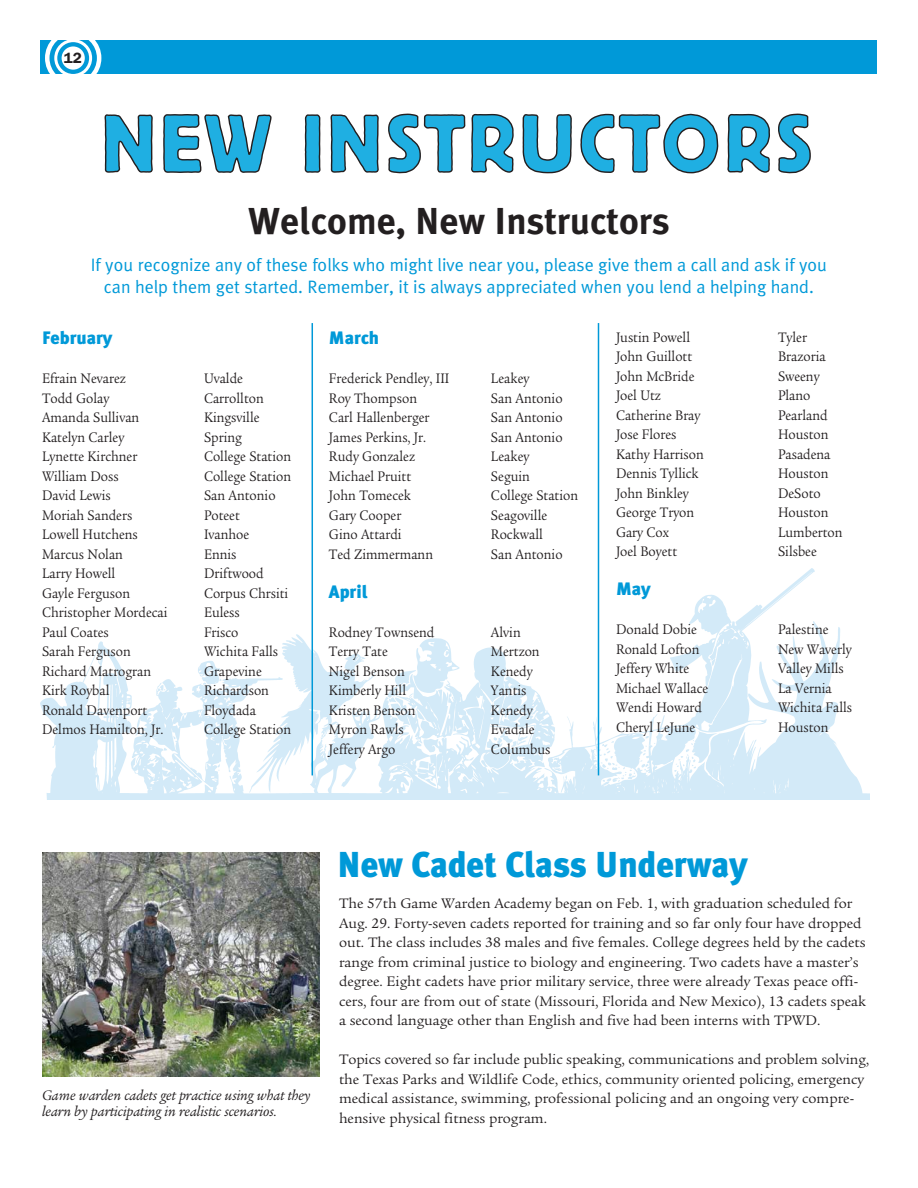
<style>
.page{position:relative;width:918px;height:1188px;background:#fff}
.page>*{position:absolute;margin:0;border:0;box-sizing:border-box;transform-origin:0 0}
.t1{font:81px "Block BE";letter-spacing:.07em;color:#1fafe2}
.t2{font:700 37.5px "Meta Plus";color:#231f20}
.body_text{font:900 36px "Meta Plus";color:#0099d8;scale:.95 1}
.t3{font:18px/22.5px "Meta Plus Normal";color:#0099d8;text-align:center}
.t4{font:900 18px "Meta Plus";color:#0099d8}
.t5{font:15px "Legacy Serif";color:#231f20;scale:.9 1}
.t6{font:15px/19.5px "Legacy Serif";color:#231f20}
.t7{font:italic 15px/16.5px "Legacy Serif";letter-spacing:-.005em;color:#231f20}
.t8{font:600 15px "Franklin Gothic";color:#231f20}
</style>
<div class="page">
<div style="left:40px;top:40px;width:838px;height:34px;background:#0099d8"></div>
<div style="left:45px;top:30px;width:56px;height:56px;border:4px solid #fff;border-radius:50%"></div>
<div style="left:54px;top:39px;width:38px;height:38px;border:3px solid #fff;border-radius:50%"></div>
<div style="left:62px;top:46px;width:23px;height:24px;background:#fff;border-radius:50%"></div>
<img style="left:40px;top:568px;width:830px;height:232px">
<hr style="left:598px;top:323px;width:1px;height:452px;background:#0099d8">
<hr style="left:312px;top:323px;width:1px;height:452px;background:#0099d8">
<svg style="left:104px;top:114px;width:49px;height:59px"></svg>
<svg style="left:163px;top:114px;width:109px;height:59px"></svg>
<svg style="left:304px;top:114px;width:17px;height:59px"></svg>
<svg style="left:330px;top:114px;width:49px;height:59px"></svg>
<svg style="left:388px;top:113px;width:126px;height:61px"></svg>
<svg style="left:522px;top:114px;width:50px;height:60px"></svg>
<svg style="left:580px;top:113px;width:139px;height:61px"></svg>
<svg style="left:727px;top:113px;width:43px;height:60px"></svg>
<svg style="left:778px;top:113px;width:33px;height:61px"></svg>
<img style="left:42px;top:852px;width:277px;height:225px">
<p class="t8" style="left:64px;top:49px;width:19px">12</p>
<p class="t1" style="left:103px;top:98px;width:711px">NEW INSTRUCTORS</p>
<p class="t2" style="left:248px;top:200px;width:423px">Welcome, New Instructors</p>
<p class="t3" style="left:91px;top:253px;width:738px">If you recognize any of these folks who might live near you, please give them a call and ask if you can help them get started. Remember, it is always appreciated when you lend a helping hand.</p>
<p class="t4" style="left:42px;top:328px;width:72px">February</p>
<p class="t5" style="left:42px;top:370px;width:95px">Efrain Nevarez</p>
<p class="t5" style="left:204px;top:370px;width:45px">Uvalde</p>
<p class="t5" style="left:42px;top:390px;width:76px">Todd Golay</p>
<p class="t5" style="left:204px;top:390px;width:68px">Carrollton</p>
<p class="t5" style="left:42px;top:409px;width:110px">Amanda Sullivan</p>
<p class="t5" style="left:204px;top:409px;width:63px">Kingsville</p>
<p class="t5" style="left:42px;top:429px;width:93px">Katelyn Carley</p>
<p class="t5" style="left:204px;top:429px;width:44px">Spring</p>
<p class="t5" style="left:42px;top:448px;width:107px">Lynette Kirchner</p>
<p class="t5" style="left:204px;top:448px;width:98px">College Station</p>
<p class="t5" style="left:42px;top:468px;width:87px">William Doss</p>
<p class="t5" style="left:204px;top:468px;width:98px">College Station</p>
<p class="t5" style="left:42px;top:487px;width:78px">David Lewis</p>
<p class="t5" style="left:204px;top:487px;width:81px">San Antonio</p>
<p class="t5" style="left:42px;top:507px;width:102px">Moriah Sanders</p>
<p class="t5" style="left:204px;top:507px;width:41px">Poteet</p>
<p class="t5" style="left:42px;top:526px;width:108px">Lowell Hutchens</p>
<p class="t5" style="left:204px;top:526px;width:52px">Ivanhoe</p>
<p class="t5" style="left:42px;top:546px;width:92px">Marcus Nolan</p>
<p class="t5" style="left:204px;top:546px;width:38px">Ennis</p>
<p class="t5" style="left:42px;top:565px;width:83px">Larry Howell</p>
<p class="t5" style="left:204px;top:565px;width:68px">Driftwood</p>
<p class="t5" style="left:42px;top:585px;width:99px">Gayle Ferguson</p>
<p class="t5" style="left:204px;top:585px;width:95px">Corpus Chrsiti</p>
<p class="t5" style="left:42px;top:604px;width:141px">Christopher Mordecai</p>
<p class="t5" style="left:204px;top:604px;width:41px">Euless</p>
<p class="t5" style="left:42px;top:624px;width:76px">Paul Coates</p>
<p class="t5" style="left:204px;top:624px;width:40px">Frisco</p>
<p class="t5" style="left:42px;top:643px;width:100px">Sarah Ferguson</p>
<p class="t5" style="left:204px;top:643px;width:84px">Wichita Falls</p>
<p class="t5" style="left:42px;top:663px;width:123px">Richard Matrogran</p>
<p class="t5" style="left:204px;top:663px;width:66px">Grapevine</p>
<p class="t5" style="left:42px;top:682px;width:77px">Kirk Roybal</p>
<p class="t5" style="left:204px;top:682px;width:74px">Richardson</p>
<p class="t5" style="left:42px;top:702px;width:119px">Ronald Davenport</p>
<p class="t5" style="left:204px;top:702px;width:59px">Floydada</p>
<p class="t5" style="left:42px;top:721px;width:136px">Delmos Hamilton, Jr.</p>
<p class="t5" style="left:204px;top:721px;width:98px">College Station</p>
<p class="t4" style="left:329px;top:328px;width:52px">March</p>
<p class="t5" style="left:329px;top:370px;width:135px">Frederick Pendley, III</p>
<p class="t5" style="left:491px;top:370px;width:44px">Leakey</p>
<p class="t5" style="left:329px;top:390px;width:99px">Roy Thompson</p>
<p class="t5" style="left:491px;top:390px;width:81px">San Antonio</p>
<p class="t5" style="left:329px;top:409px;width:113px">Carl Hallenberger</p>
<p class="t5" style="left:491px;top:409px;width:81px">San Antonio</p>
<p class="t5" style="left:329px;top:429px;width:109px">James Perkins, Jr.</p>
<p class="t5" style="left:491px;top:429px;width:81px">San Antonio</p>
<p class="t5" style="left:329px;top:448px;width:97px">Rudy Gonzalez</p>
<p class="t5" style="left:491px;top:448px;width:44px">Leakey</p>
<p class="t5" style="left:329px;top:468px;width:93px">Michael Pruitt</p>
<p class="t5" style="left:491px;top:468px;width:45px">Seguin</p>
<p class="t5" style="left:329px;top:487px;width:93px">John Tomecek</p>
<p class="t5" style="left:491px;top:487px;width:98px">College Station</p>
<p class="t5" style="left:329px;top:507px;width:82px">Gary Cooper</p>
<p class="t5" style="left:491px;top:507px;width:64px">Seagoville</p>
<p class="t5" style="left:329px;top:526px;width:82px">Gino Attardi</p>
<p class="t5" style="left:491px;top:526px;width:59px">Rockwall</p>
<p class="t5" style="left:329px;top:546px;width:117px">Ted Zimmermann</p>
<p class="t5" style="left:491px;top:546px;width:81px">San Antonio</p>
<p class="t4" style="left:329px;top:581px;width:40px">April</p>
<p class="t5" style="left:329px;top:624px;width:119px">Rodney Townsend</p>
<p class="t5" style="left:491px;top:624px;width:35px">Alvin</p>
<p class="t5" style="left:329px;top:643px;width:67px">Terry Tate</p>
<p class="t5" style="left:491px;top:643px;width:56px">Mertzon</p>
<p class="t5" style="left:329px;top:663px;width:86px">Nigel Benson</p>
<p class="t5" style="left:491px;top:663px;width:48px">Kenedy</p>
<p class="t5" style="left:329px;top:682px;width:87px">Kimberly Hill</p>
<p class="t5" style="left:491px;top:682px;width:41px">Yantis</p>
<p class="t5" style="left:329px;top:702px;width:98px">Kristen Benson</p>
<p class="t5" style="left:491px;top:702px;width:48px">Kenedy</p>
<p class="t5" style="left:329px;top:721px;width:85px">Myron Rawls</p>
<p class="t5" style="left:491px;top:721px;width:50px">Evadale</p>
<p class="t5" style="left:329px;top:741px;width:75px">Jeffery Argo</p>
<p class="t5" style="left:491px;top:741px;width:68px">Columbus</p>
<p class="t5" style="left:616px;top:328px;width:84px">Justin Powell</p>
<p class="t5" style="left:778px;top:328px;width:34px">Tyler</p>
<p class="t5" style="left:616px;top:348px;width:86px">John Guillott</p>
<p class="t5" style="left:778px;top:348px;width:55px">Brazoria</p>
<p class="t5" style="left:616px;top:367px;width:89px">John McBride</p>
<p class="t5" style="left:778px;top:367px;width:48px">Sweeny</p>
<p class="t5" style="left:616px;top:387px;width:51px">Joel Utz</p>
<p class="t5" style="left:778px;top:387px;width:38px">Plano</p>
<p class="t5" style="left:616px;top:406px;width:95px">Catherine Bray</p>
<p class="t5" style="left:778px;top:406px;width:57px">Pearland</p>
<p class="t5" style="left:616px;top:426px;width:69px">Jose Flores</p>
<p class="t5" style="left:778px;top:426px;width:58px">Houston</p>
<p class="t5" style="left:616px;top:445px;width:99px">Kathy Harrison</p>
<p class="t5" style="left:778px;top:445px;width:60px">Pasadena</p>
<p class="t5" style="left:616px;top:465px;width:94px">Dennis Tyllick</p>
<p class="t5" style="left:778px;top:465px;width:58px">Houston</p>
<p class="t5" style="left:616px;top:484px;width:82px">John Binkley</p>
<p class="t5" style="left:778px;top:484px;width:49px">DeSoto</p>
<p class="t5" style="left:616px;top:504px;width:89px">George Tryon</p>
<p class="t5" style="left:778px;top:504px;width:58px">Houston</p>
<p class="t5" style="left:616px;top:523px;width:60px">Gary Cox</p>
<p class="t5" style="left:778px;top:523px;width:73px">Lumberton</p>
<p class="t5" style="left:616px;top:543px;width:69px">Joel Boyett</p>
<p class="t5" style="left:778px;top:543px;width:45px">Silsbee</p>
<p class="t4" style="left:616px;top:578px;width:36px">May</p>
<p class="t5" style="left:616px;top:621px;width:91px">Donald Dobie</p>
<p class="t5" style="left:778px;top:621px;width:58px">Palestine</p>
<p class="t5" style="left:616px;top:640px;width:94px">Ronald Lofton</p>
<p class="t5" style="left:778px;top:640px;width:84px">New Waverly</p>
<p class="t5" style="left:616px;top:660px;width:83px">Jeffery White</p>
<p class="t5" style="left:778px;top:660px;width:75px">Valley Mills</p>
<p class="t5" style="left:616px;top:679px;width:104px">Michael Wallace</p>
<p class="t5" style="left:778px;top:679px;width:61px">La Vernia</p>
<p class="t5" style="left:616px;top:699px;width:97px">Wendi Howard</p>
<p class="t5" style="left:778px;top:699px;width:84px">Wichita Falls</p>
<p class="t5" style="left:616px;top:718px;width:90px">Cheryl LeJune</p>
<p class="t5" style="left:778px;top:718px;width:58px">Houston</p>
<p class="t7" style="left:42px;top:1087px;width:270px">Game warden cadets get practice using what they learn by participating in realistic scenarios.</p>
<p class="body_text" style="left:338px;top:843px;width:433px">New Cadet Class Underway</p>
<p class="t6" style="left:339px;top:894px;width:529px">The 57th Game Warden Academy began on Feb. 1, with graduation scheduled for Aug. 29. Forty-seven cadets reported for training and so far only four have dropped out. The class includes 38 males and five females. College degrees held by the cadets range from criminal justice to biology and engineering. Two cadets have a master’s degree. Eight cadets have prior military service, three were already Texas peace offi&shy;cers, four are from out of state (Missouri, Florida and New Mexico), 13 cadets speak a second language other than English and five had been interns with TPWD.</p>
<p class="t6" style="left:339px;top:1050px;width:532px">Topics covered so far include public speaking, communications and problem solving, the Texas Parks and Wildlife Code, ethics, community oriented policing, emergency medical assistance, swimming, professional policing and an ongoing very compre&shy;hensive physical fitness program.</p>
</div>
